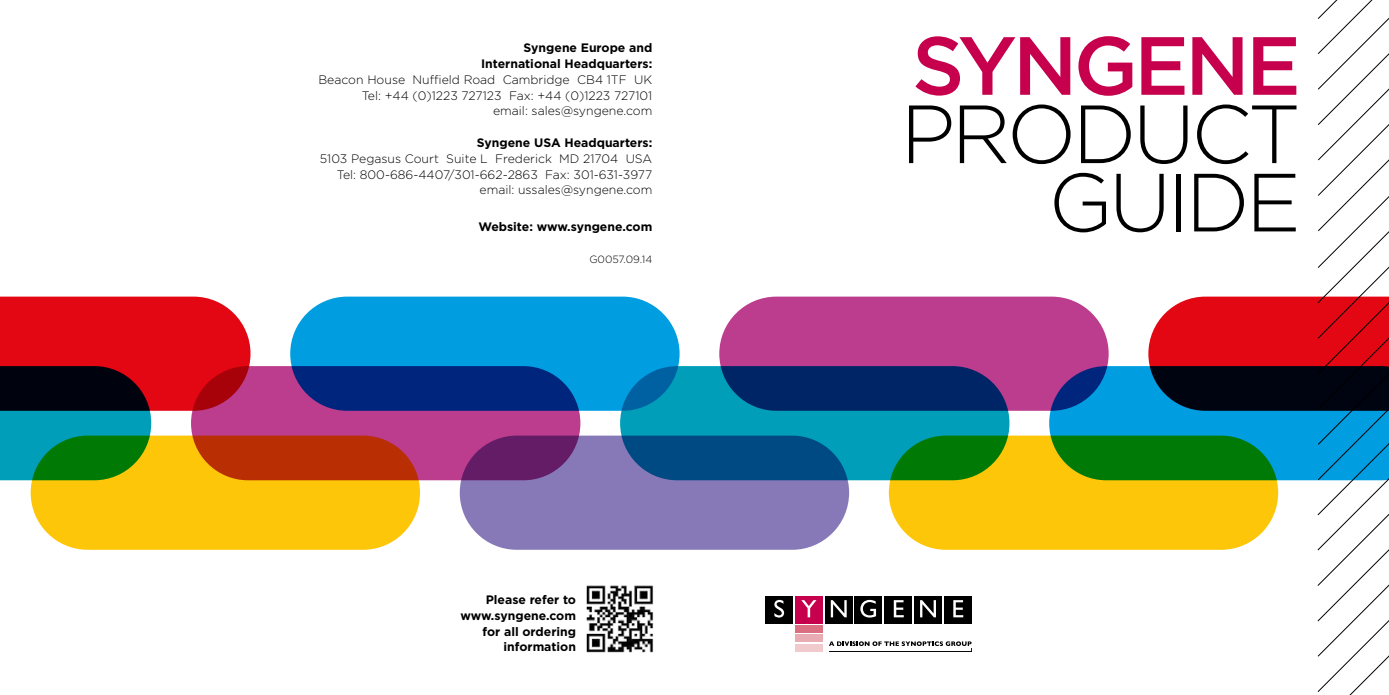
<style>
.page{position:relative;width:1389px;height:695px;background:#fff}
.page>*{position:absolute;margin:0;border:0;box-sizing:border-box;transform-origin:0 0}
.t1{font:300 82.25px/68.2px "Gotham";letter-spacing:-.05em;color:#000;text-align:right}
.t2{font:500 82.25px "Gotham";letter-spacing:-.05em;color:#c6004c}
.t3{font:300 12.25px/15.8px "Gotham";color:#000;text-align:right}
.t4{font:700 12.25px/15.8px "Gotham";color:#000;text-align:right}
.t5{font:300 10.5px "Gotham";color:#000}
</style>
<div class="page">
<img style="left:586px;top:585px;width:68px;height:68px">
<div style="left:889px;top:435px;width:389px;height:114px;background:#fdc608;border-radius:57px"></div>
<div style="left:719px;top:296px;width:390px;height:114px;background:#bc3c8e;border-radius:57px"></div>
<div style="left:290px;top:296px;width:390px;height:114px;background:#009ee1;border-radius:57px"></div>
<div style="left:31px;top:435px;width:389px;height:114px;background:#fdc608;border-radius:57px"></div>
<div style="left:460px;top:435px;width:389px;height:114px;background:#8779b7;border-radius:57px"></div>
<svg style="left:191px;top:366px;width:389px;height:114px"></svg>
<svg style="left:1049px;top:366px;width:99px;height:114px"></svg>
<svg style="left:0;top:296px;width:251px;height:184px"></svg>
<svg style="left:620px;top:366px;width:389px;height:114px"></svg>
<svg style="left:1148px;top:0;width:241px;height:694px"></svg>
<div style="left:765px;top:595px;width:28px;height:28px;background:#000"></div>
<svg style="left:774px;top:599px;width:10px;height:18px"></svg>
<div style="left:795px;top:595px;width:28px;height:28px;background:#c6004c"></div>
<svg style="left:801px;top:600px;width:16px;height:17px"></svg>
<div style="left:825px;top:595px;width:28px;height:28px;background:#000"></div>
<svg style="left:831px;top:600px;width:16px;height:17px"></svg>
<div style="left:855px;top:595px;width:27px;height:28px;background:#000"></div>
<svg style="left:860px;top:599px;width:16px;height:18px"></svg>
<div style="left:884px;top:595px;width:28px;height:28px;background:#000"></div>
<svg style="left:894px;top:600px;width:10px;height:17px"></svg>
<div style="left:914px;top:595px;width:28px;height:28px;background:#000"></div>
<svg style="left:920px;top:600px;width:16px;height:17px"></svg>
<div style="left:944px;top:595px;width:28px;height:28px;background:#000"></div>
<svg style="left:953px;top:600px;width:10px;height:17px"></svg>
<div style="left:795px;top:624px;width:28px;height:8px;background:#da6f81"></div>
<div style="left:795px;top:634px;width:28px;height:8px;background:#e9acb3"></div>
<div style="left:795px;top:643px;width:28px;height:8px;background:#f1cace"></div>
<svg style="left:829px;top:641px;width:143px;height:10px"></svg>
<p class="t4" style="left:481px;top:40px;width:173px">Syngene Europe and<br>International Headquarters:</p>
<p class="t3" style="left:318px;top:72px;width:335px">Beacon House Nuffield Road Cambridge CB4 1TF UK<br>Tel: +44 (0)1223 727123 Fax: +44 (0)1223 727101<br>email: sales@syngene.com</p>
<p class="t4" style="left:477px;top:134px;width:177px">Syngene USA Headquarters:</p>
<p class="t3" style="left:320px;top:150px;width:334px">5103 Pegasus Court Suite L Frederick MD 21704 USA<br>Tel: 800-686-4407/301-662-2863 Fax: 301-631-3977 email: ussales@syngene.com</p>
<p class="t4" style="left:478px;top:218px;width:175px">Website: www.syngene.com</p>
<p class="t5" style="left:589px;top:253px;width:64px">G0057.09.14</p>
<p class="t4" style="left:460px;top:591px;width:117px">Please refer to www.syngene.com for all ordering information</p>
<h1 class="t2" style="left:912px;top:19px;width:391px">SYNGENE</h1>
<h1 class="t1" style="left:900px;top:99px;width:402px">PRODUCT<br>GUIDE</h1>
</div>
